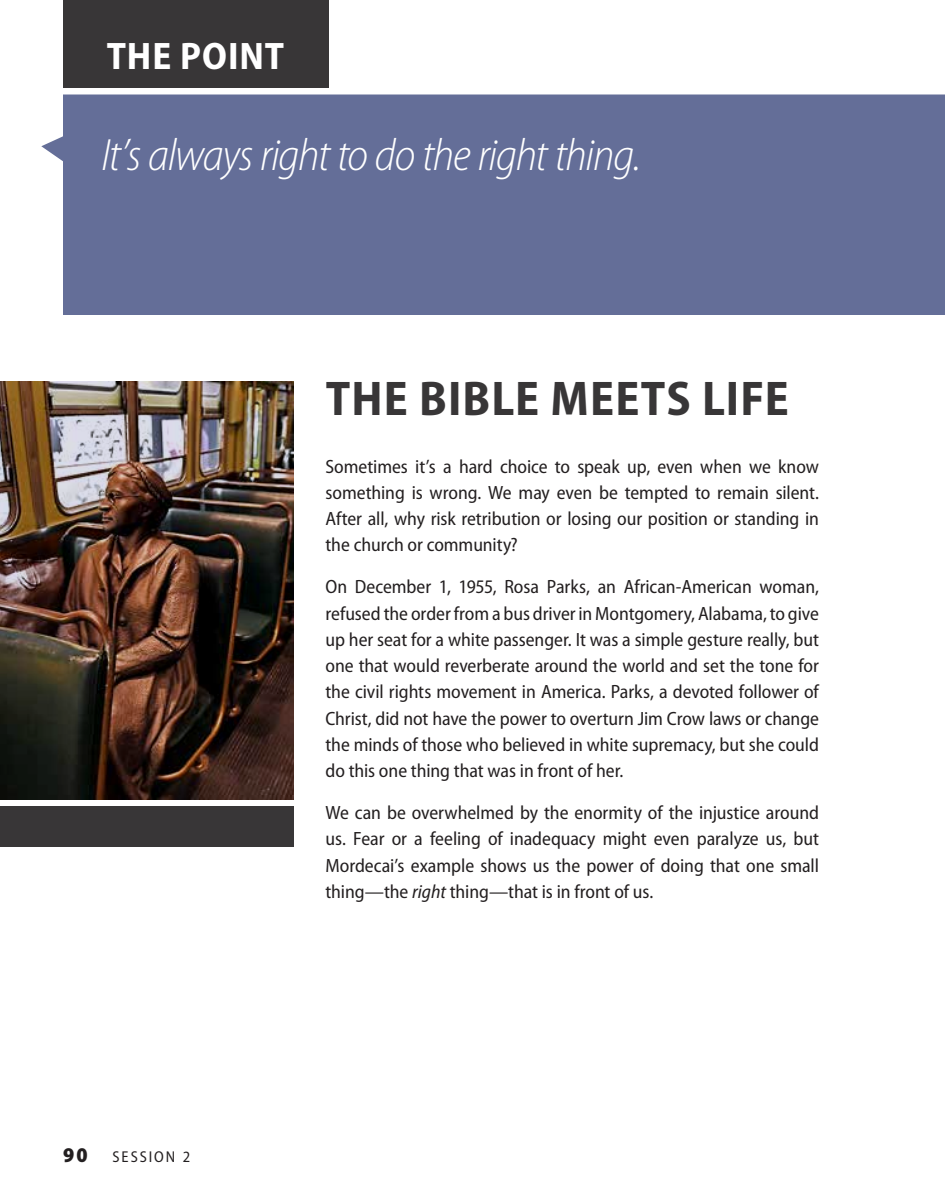
<style>
.page{position:relative;width:945px;height:1197px;background:#fff}
.page>*{position:absolute;margin:0;border:0;box-sizing:border-box;transform-origin:0 0}
.t1{font:700 semi-condensed 49px "Myriad Pro";letter-spacing:.025em;color:#383637}
.t2{font:italic 300 semi-condensed 45.5px "Myriad Pro";letter-spacing:-.03em;color:#fff}
.t3{font:700 semi-condensed 38.5px "Myriad Pro";letter-spacing:.025em;color:#fff}
.t4{font:900 semi-condensed 21px "Myriad Pro";color:#231f20}
.t5{font:semi-condensed 19.25px/26.2px "Myriad Pro";letter-spacing:-.005em;color:#231f20;text-align:justify}
.t6{font:semi-condensed 15.75px "Myriad Pro";letter-spacing:.12em;color:#231f20}
.s1{font-style:italic}
</style>
<div class="page">
<div style="left:63px;top:0;width:265px;height:88px;background:#383637"></div>
<div style="left:41px;top:94px;width:904px;height:221px;background:#646e98"></div>
<div style="left:0;top:807px;width:294px;height:40px;background:#383637"></div>
<img style="left:0;top:382px;width:294px;height:418px">
<h3 class="t3" style="left:107px;top:34px;width:179px">THE POINT</h3>
<h2 class="t2" style="left:101px;top:131px;width:541px">It’s always right to do the right thing.</h2>
<h1 class="t1" style="left:326px;top:371px;width:464px">THE BIBLE MEETS LIFE</h1>
<p class="t4" style="left:63px;top:1143px;width:26px">90</p>
<p class="t6" style="left:113px;top:1149px;width:79px">SESSION 2</p>
<p class="t5" style="left:326px;top:453px;width:495px">Sometimes it’s a hard choice to speak up, even when we know something is wrong. We may even be tempted to remain silent.<br>After all, why risk retribution or losing our position or standing in the church or community?</p>
<p class="t5" style="left:326px;top:574px;width:495px">On December 1, 1955, Rosa Parks, an African-American woman, refused the order from a bus driver in Montgomery, Alabama, to give up her seat for a white passenger. It was a simple gesture really, but one that would reverberate around the world and set the tone for the civil rights movement in America. Parks, a devoted follower of Christ, did not have the power to overturn Jim Crow laws or change the minds of those who believed in white supremacy, but she could do this one thing that was in front of her.</p>
<p class="t5" style="left:326px;top:800px;width:495px">We can be overwhelmed by the enormity of the injustice around us. Fear or a feeling of inadequacy might even paralyze us, but Mordecai’s example shows us the power of doing that one small thing—the <span class="s1">right</span> thing—that is in front of us.</p>
</div>
